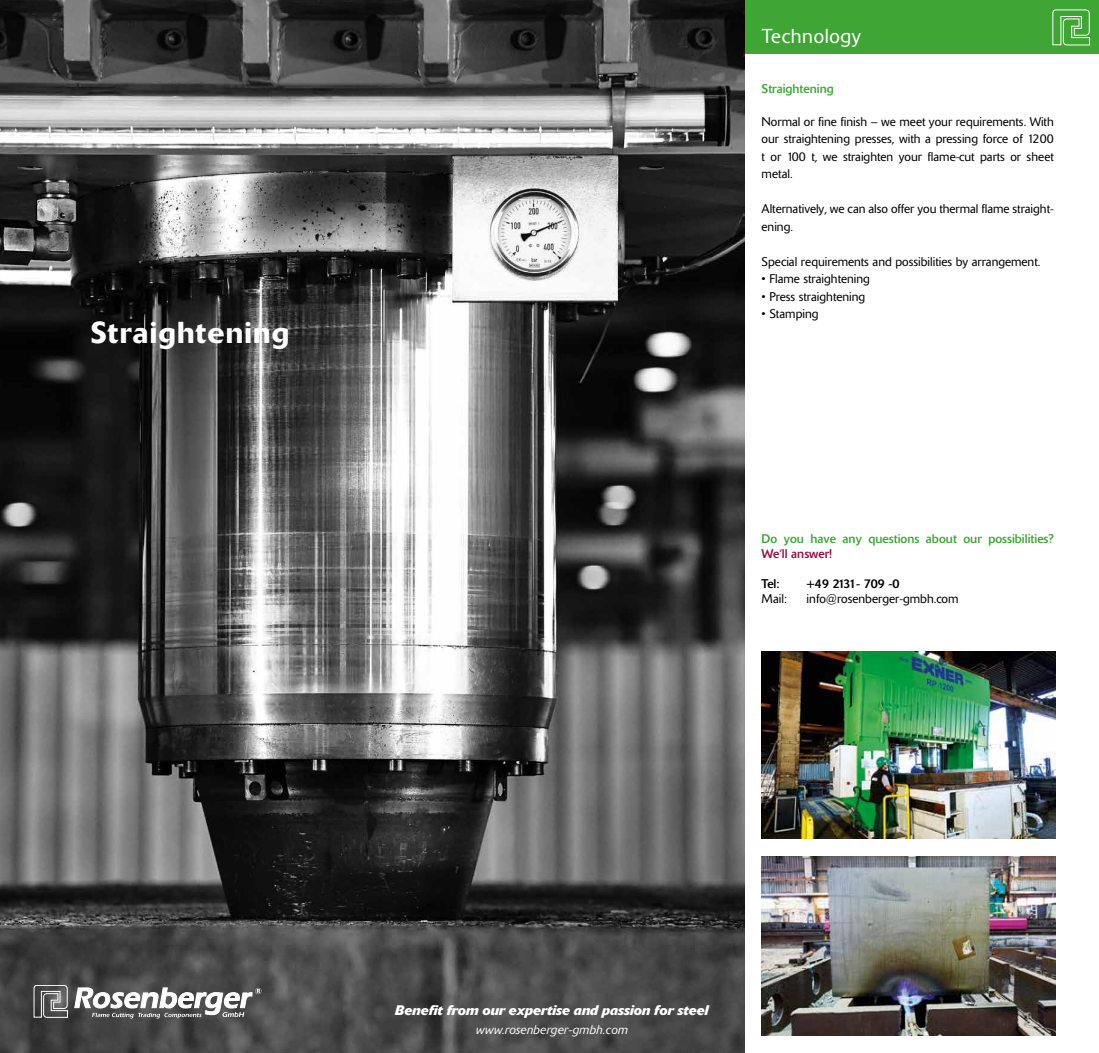
<style>
.page{position:relative;width:1099px;height:1053px;background:#fff}
.page>*{position:absolute;margin:0;border:0;box-sizing:border-box;transform-origin:0 0}
.t1{font:500 30px "Delta";letter-spacing:.04em;color:#fff}
.t2{font:300 20px "Delta";letter-spacing:.03em;color:#fff}
.t3{font:italic 700 13.75px "Delta";color:#fff}
.t4{font:300 12.5px/17.5px "Delta";color:#000;text-align:justify}
.t5{font:12.5px "Delta";color:#3fa535}
.t6{font:italic 300 12.5px "Delta";letter-spacing:.02em;color:#fff}
.t7{font:12.5px "Delta";letter-spacing:-.06em;color:#000}
.t8{font:12.5px "Delta";color:#990c42}
</style>
<div class="page">
<img style="left:0;top:0;width:744px;height:1052px">
<img style="left:761px;top:856px;width:294px;height:179px">
<img style="left:761px;top:652px;width:294px;height:186px">
<div style="left:745px;top:0;width:353px;height:53px;background:#3fa535"></div>
<svg style="left:1052px;top:9px;width:38px;height:37px"></svg>
<svg style="left:34px;top:984px;width:34px;height:33px"></svg>
<svg style="left:74px;top:987px;width:187px;height:31px"></svg>
<h1 class="t1" style="left:90px;top:322px;width:200px">Straightening</h1>
<h2 class="t2" style="left:761px;top:29px;width:101px">Technology</h2>
<p class="t5" style="left:761px;top:84px;width:74px">Straightening</p>
<p class="t4" style="left:761px;top:113px;width:294px">Normal or fine finish – we meet your requirements. With our straightening presses, with a pressing force of 1200 t or 100 t, we straighten your flame-cut parts or sheet metal.</p>
<p class="t4" style="left:761px;top:201px;width:293px">Alternatively, we can also offer you thermal flame straight&shy;ening.</p>
<p class="t4" style="left:761px;top:253px;width:280px">Special requirements and possibilities by arrangement.</p>
<p class="t4" style="left:761px;top:271px;width:110px">• Flame straightening</p>
<p class="t4" style="left:761px;top:288px;width:105px">• Press straightening</p>
<p class="t4" style="left:761px;top:306px;width:59px">• Stamping</p>
<p class="t5" style="left:761px;top:534px;width:293px">Do you have any questions about our possibilities?</p>
<p class="t8" style="left:761px;top:549px;width:72px">We‘ll answer!</p>
<p class="t7" style="left:761px;top:579px;width:19px">Tel:</p>
<p class="t7" style="left:806px;top:579px;width:94px">+49 2131- 709 -0</p>
<p class="t4" style="left:761px;top:591px;width:27px">Mail:</p>
<p class="t4" style="left:806px;top:591px;width:153px">info@rosenberger-gmbh.com</p>
<p class="t3" style="left:395px;top:1004px;width:315px">Benefit from our expertise and passion for steel</p>
<p class="t6" style="left:476px;top:1025px;width:153px">www.rosenberger-gmbh.com</p>
</div>
